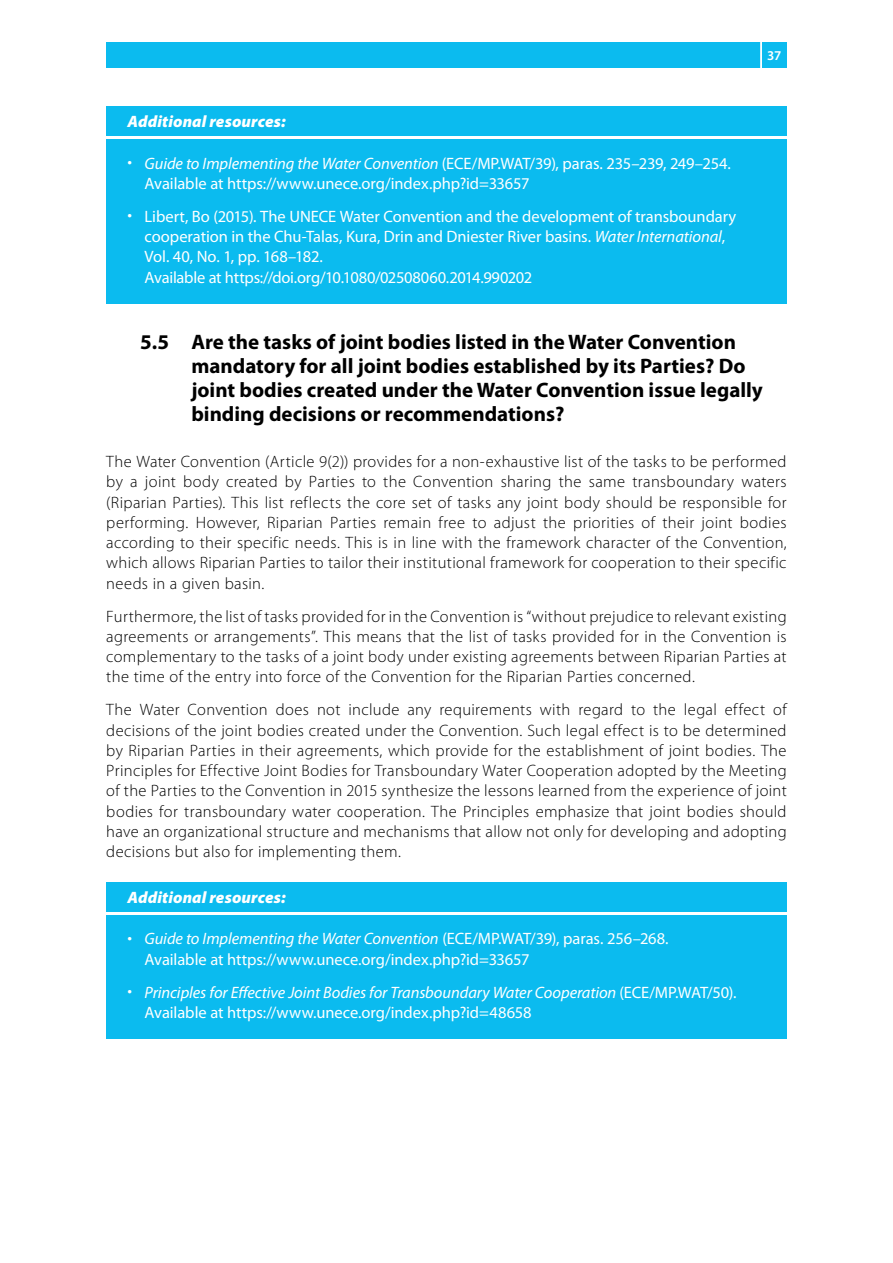
<style>
.page{position:relative;width:893px;height:1263px;background:#fff}
.page>*{position:absolute;margin:0;border:0;box-sizing:border-box;transform-origin:0 0}
.t1{font:700 21px/24px "Myriad Pro";color:#000}
.t2{font:300 16.5px/20.2px "Myriad Pro";letter-spacing:.02em;color:#000;text-align:justify}
.t3{font:16.5px/20.2px "Myriad Pro";letter-spacing:-.005em;color:#fff}
.t4{font:italic 900 16.5px "Myriad Pro";letter-spacing:.005em;color:#fff}
.t5{font:600 13.5px "Myriad Pro";color:#fff}
.s1{font-style:italic}
</style>
<div class="page">
<div style="left:106px;top:43px;width:656px;height:25px;background:#0bbbef"></div>
<div style="left:762px;top:43px;width:25px;height:25px;background:#0bbbef"></div>
<hr style="left:760px;top:36px;width:2px;height:50px;background:#fff">
<div style="left:106px;top:106px;width:681px;height:30px;background:#0bbbef"></div>
<div style="left:106px;top:139px;width:681px;height:71px;background:#0bbbef"></div>
<div style="left:106px;top:193px;width:681px;height:111px;background:#0bbbef"></div>
<div style="left:106px;top:882px;width:681px;height:29px;background:#0bbbef"></div>
<div style="left:106px;top:915px;width:681px;height:71px;background:#0bbbef"></div>
<div style="left:106px;top:968px;width:681px;height:71px;background:#0bbbef"></div>
<p class="t4" style="left:128px;top:111px;width:160px">Additional resources:</p>
<p class="t3" style="left:145px;top:153px;width:588px;text-indent:-17px">• <span class="s1">Guide to Implementing the Water Convention</span> (ECE/MP.WAT/39), paras. 235–239, 249–254.<br>Available at https://www.unece.org/index.php?id=33657</p>
<p class="t3" style="left:145px;top:206px;width:593px;text-indent:-17px">• Libert, Bo (2015). The UNECE Water Convention and the development of transboundary cooperation in the Chu-Talas, Kura, Drin and Dniester River basins. <span class="s1">Water International</span>, Vol. 40, No. 1, pp. 168–182.<br>Available at https://doi.org/10.1080/02508060.2014.990202</p>
<p class="t5" style="left:767px;top:47px;width:16px">37</p>
<p class="t1" style="left:191px;top:329px;width:573px;text-indent:-51px">5.5 Are the tasks of joint bodies listed in the Water Convention mandatory for all joint bodies established by its Parties? Do joint bodies created under the Water Convention issue legally binding decisions or recommendations?</p>
<p class="t2" style="left:106px;top:451px;width:682px">The Water Convention (Article 9(2)) provides for a non-exhaustive list of the tasks to be performed by a joint body created by Parties to the Convention sharing the same transboundary waters (Riparian Parties). This list reflects the core set of tasks any joint body should be responsible for performing. However, Riparian Parties remain free to adjust the priorities of their joint bodies according to their specific needs. This is in line with the framework character of the Convention, which allows Riparian Parties to tailor their institutional framework for cooperation to their specific needs in a given basin.</p>
<p class="t2" style="left:106px;top:606px;width:682px">Furthermore, the list of tasks provided for in the Convention is “without prejudice to relevant existing agreements or arrangements”. This means that the list of tasks provided for in the Convention is complementary to the tasks of a joint body under existing agreements between Riparian Parties at the time of the entry into force of the Convention for the Riparian Parties concerned.</p>
<p class="t2" style="left:106px;top:699px;width:682px">The Water Convention does not include any requirements with regard to the legal effect of decisions of the joint bodies created under the Convention. Such legal effect is to be determined by Riparian Parties in their agreements, which provide for the establishment of joint bodies. The Principles for Effective Joint Bodies for Transboundary Water Cooperation adopted by the Meeting of the Parties to the Convention in 2015 synthesize the lessons learned from the experience of joint bodies for transboundary water cooperation. The Principles emphasize that joint bodies should have an organizational structure and mechanisms that allow not only for developing and adopting decisions but also for implementing them.</p>
<p class="t4" style="left:128px;top:886px;width:160px">Additional resources:</p>
<p class="t3" style="left:145px;top:928px;width:526px;text-indent:-17px">• <span class="s1">Guide to Implementing the Water Convention</span> (ECE/MP.WAT/39), paras. 256–268.<br>Available at https://www.unece.org/index.php?id=33657</p>
<p class="t3" style="left:145px;top:982px;width:593px;text-indent:-17px">• <span class="s1">Principles for Effective Joint Bodies for Transboundary Water Cooperation</span> (ECE/MP.WAT/50).<br>Available at https://www.unece.org/index.php?id=48658</p>
</div>
